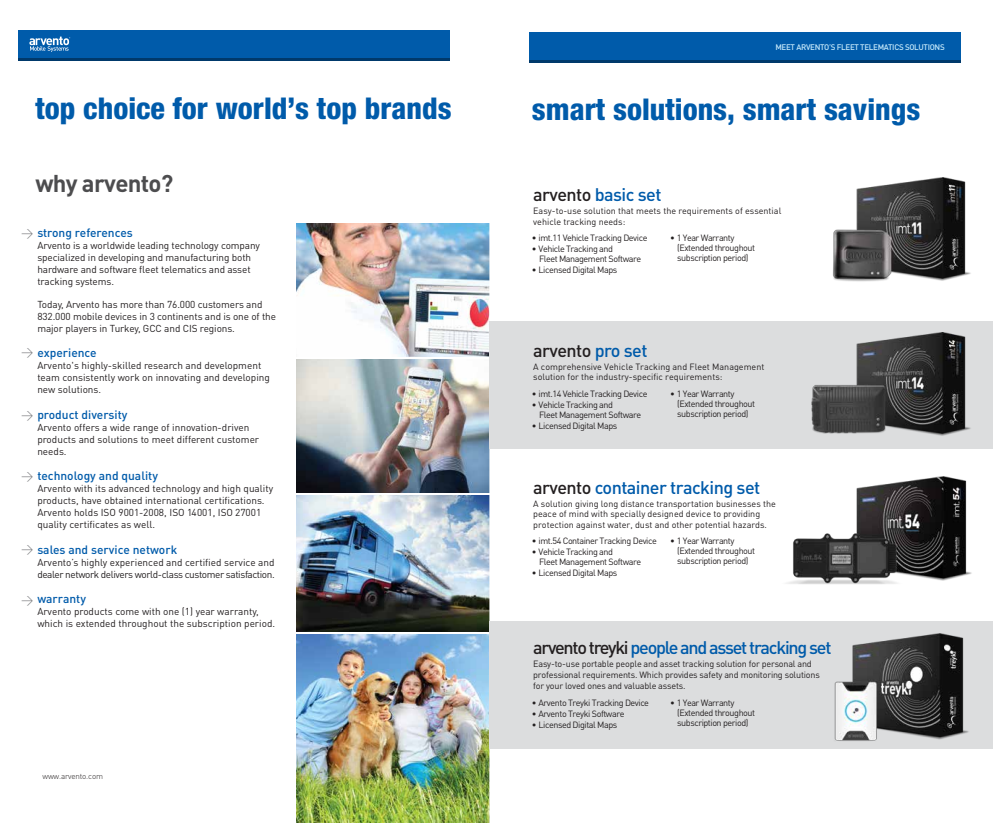
<style>
.page{position:relative;width:993px;height:823px;background:#fff}
.page>*{position:absolute;margin:0;border:0;box-sizing:border-box;transform-origin:0 0}
.t1{font:800 condensed 30px "Helvetica Neue LT Pro";color:#005baa}
.t2{font:700 24px "DIN Pro";letter-spacing:-.03em;color:#4d4d4f}
.t3{font:500 18px "DIN Pro";letter-spacing:-.04em;color:#005baa}
.t4{font:500 18px "DIN Pro";letter-spacing:-.07em;color:#005baa}
.t5{font:500 18px "DIN Pro";letter-spacing:-.03em;color:#231f20}
.t6{font:500 12px "DIN Pro";color:#005baa}
.t7{font:10px/12px "DIN Pro";letter-spacing:-.005em;color:#231f20}
.t8{font:10px/12px "DIN Pro";letter-spacing:-.04em;color:#231f20}
.t9{font:9px/10px "DIN Pro";letter-spacing:-.05em;color:#231f20}
.t10{font:9px/10.8px "DIN Pro";color:#231f20}
.t11{font:9px/10.8px "DIN Pro";letter-spacing:-.02em;color:#231f20}
.t12{font:500 8px "DIN Pro";letter-spacing:-.04em;color:#c7eafb}
.t13{font:300 8px "DIN Pro";letter-spacing:-.02em;color:#231f20}
.s1{font-weight:300;color:#77787b}
.s2{color:#231f20}
.s3{color:#005baa}
</style>
<div class="page">
<img style="left:296px;top:495px;width:193px;height:136px">
<img style="left:296px;top:634px;width:193px;height:187px">
<div style="left:18px;top:30px;width:431px;height:28px;background:#005baa"></div>
<hr style="left:18px;top:58px;width:431px;height:3px;background:#00396b">
<svg style="left:29px;top:37px;width:42px;height:15px"></svg>
<img style="left:296px;top:359px;width:193px;height:133px">
<img style="left:296px;top:223px;width:193px;height:133px">
<div style="left:489px;top:620px;width:503px;height:128px;background:#dcddde"></div>
<img style="left:763px;top:633px;width:208px;height:116px">
<img style="left:832px;top:177px;width:139px;height:105px">
<div style="left:489px;top:321px;width:503px;height:127px;background:#dcddde"></div>
<img style="left:800px;top:332px;width:174px;height:117px">
<img style="left:786px;top:476px;width:186px;height:108px">
<div style="left:529px;top:32px;width:431px;height:28px;background:#005baa"></div>
<hr style="left:529px;top:60px;width:431px;height:3px;background:#00396b">
<p class="t12" style="left:775px;top:42px;width:171px">MEET ARVENTO’S FLEET TELEMATICS SOLUTIONS</p>
<h1 class="t1" style="left:35px;top:89px;width:417px">top choice for world’s top brands</h1>
<h1 class="t1" style="left:532px;top:91px;width:389px">smart solutions, smart savings</h1>
<h2 class="t2" style="left:35px;top:167px;width:139px">why arvento?</h2>
<p class="t6" style="left:21px;top:224px;width:113px"><span class="s1">→</span> strong references</p>
<p class="t7" style="left:37px;top:239px;width:224px">Arvento is a worldwide leading technology company specialized in developing and manufacturing both hardware and software fleet telematics and asset tracking systems.</p>
<p class="t7" style="left:37px;top:298px;width:240px">Today, Arvento has more than 76.000 customers and<br>832.000 mobile devices in 3 continents and is one of the major players in Turkey, GCC and CIS regions.</p>
<p class="t6" style="left:21px;top:344px;width:77px"><span class="s1">→</span> experience</p>
<p class="t7" style="left:37px;top:359px;width:234px">Arvento's highly-skilled research and development team consistently work on innovating and developing new solutions.</p>
<p class="t6" style="left:21px;top:406px;width:108px"><span class="s1">→</span> product diversity</p>
<p class="t7" style="left:37px;top:420px;width:223px">Arvento offers a wide range of innovation-driven products and solutions to meet different customer needs.</p>
<p class="t6" style="left:21px;top:467px;width:138px"><span class="s1">→</span> technology and quality</p>
<p class="t7" style="left:37px;top:482px;width:237px">Arvento with its advanced technology and high quality products, have obtained international certifications.<br>Arvento holds ISO 9001-2008, ISO 14001, ISO 27001 quality certificates as well.</p>
<p class="t6" style="left:21px;top:541px;width:157px"><span class="s1">→</span> sales and service network</p>
<p class="t8" style="left:37px;top:555px;width:239px">Arvento’s highly experienced and certified service and dealer network delivers world-class customer satisfaction.</p>
<p class="t6" style="left:21px;top:590px;width:66px"><span class="s1">→</span> warranty</p>
<p class="t7" style="left:37px;top:605px;width:239px">Arvento products come with one (1) year warranty, which is extended throughout the subscription period.</p>
<p class="t13" style="left:42px;top:769px;width:62px">www.arvento.com</p>
<h3 class="t3" style="left:533px;top:182px;width:130px"><span class="s2">arvento</span> basic set</h3>
<p class="t10" style="left:533px;top:205px;width:249px">Easy-to-use solution that meets the requirements of essential vehicle tracking needs:</p>
<p class="t9" style="left:677px;top:232px;width:79px;text-indent:-7px">• 1 Year Warranty (Extended throughout subscription period)</p>
<p class="t9" style="left:532px;top:232px;width:117px">• imt.11 Vehicle Tracking Device</p>
<p class="t9" style="left:539px;top:243px;width:104px;text-indent:-7px">• Vehicle Tracking and<br>Fleet Management Software</p>
<p class="t9" style="left:532px;top:264px;width:87px">• Licensed Digital Maps</p>
<h3 class="t5" style="left:533px;top:337px;width:116px">arvento <span class="s3">pro set</span></h3>
<p class="t10" style="left:533px;top:360px;width:233px">A comprehensive Vehicle Tracking and Fleet Management solution for the industry-specific requirements:</p>
<p class="t9" style="left:677px;top:388px;width:79px;text-indent:-7px">• 1 Year Warranty (Extended throughout subscription period)</p>
<p class="t9" style="left:532px;top:388px;width:117px">• imt.14 Vehicle Tracking Device</p>
<p class="t9" style="left:539px;top:399px;width:104px;text-indent:-7px">• Vehicle Tracking and<br>Fleet Management Software</p>
<p class="t9" style="left:532px;top:420px;width:87px">• Licensed Digital Maps</p>
<h3 class="t3" style="left:533px;top:474px;width:228px"><span class="s2">arvento</span> container tracking set</h3>
<p class="t10" style="left:533px;top:497px;width:244px">A solution giving long distance transportation businesses the peace of mind with specially designed device to providing protection against water, dust and other potential hazards.</p>
<p class="t9" style="left:677px;top:534px;width:79px;text-indent:-7px">• 1 Year Warranty (Extended throughout subscription period)</p>
<p class="t9" style="left:532px;top:535px;width:126px">• imt.54 Container Tracking Device</p>
<p class="t9" style="left:539px;top:546px;width:104px;text-indent:-7px">• Vehicle Tracking and<br>Fleet Management Software</p>
<p class="t9" style="left:532px;top:567px;width:87px">• Licensed Digital Maps</p>
<h3 class="t4" style="left:533px;top:635px;width:300px"><span class="s2">arvento treyki</span> people and asset tracking set</h3>
<p class="t11" style="left:533px;top:657px;width:288px">Easy-to-use portable people and asset tracking solution for personal and professional requirements. Which provides safety and monitoring solutions for your loved ones and valuable assets.</p>
<p class="t9" style="left:677px;top:696px;width:79px;text-indent:-7px">• 1 Year Warranty (Extended throughout subscription period)</p>
<p class="t9" style="left:532px;top:696px;width:119px">• Arvento Treyki Tracking Device</p>
<p class="t9" style="left:532px;top:707px;width:94px">• Arvento Treyki Software</p>
<p class="t9" style="left:532px;top:718px;width:87px">• Licensed Digital Maps</p>
</div>
